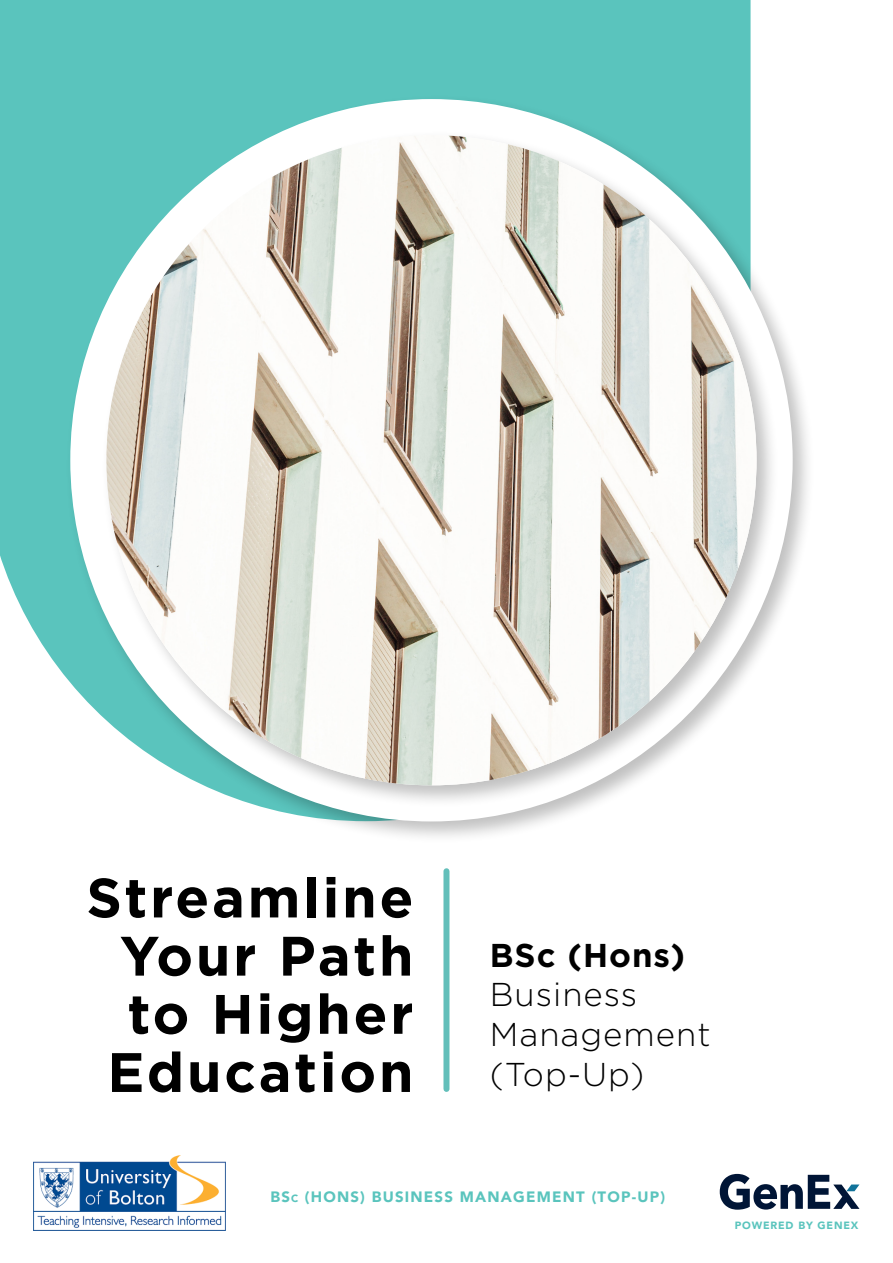
<style>
.page{position:relative;width:893px;height:1263px;background:#fff}
.page>*{position:absolute;margin:0;border:0;box-sizing:border-box;transform-origin:0 0}
.t1{font:700 55.5px/58.2px "Gotham HTF";letter-spacing:.05em;color:#000;text-align:right}
.t2{font:300 33px/39.6px "Gotham HTF";letter-spacing:.03em;color:#000}
.t3{font:700 33px "Gotham HTF";letter-spacing:.03em;color:#000}
.t4{font:900 15px "Avenir";letter-spacing:.08em;color:#5ac4bd}
.t5{font:900 10.5px "Avenir";letter-spacing:.08em;color:#5ac4bd}
.s1{font-size:10.5px}
</style>
<div class="page">
<img style="left:33px;top:1156px;width:192px;height:74px">
<div style="left:0;top:0;width:750px;height:676px;background:#5ac4bd"></div>
<svg style="left:720px;top:1174px;width:139px;height:36px"></svg>
<div style="left:65px;top:94px;width:751px;height:750px;background:#000;opacity:.25"></div>
<div style="left:70px;top:99px;width:723px;height:722px;background:#fff;border-radius:50%"></div>
<div style="left:101px;top:130px;width:679px;height:679px;background:#000;opacity:.25"></div>
<img style="left:106px;top:135px;width:651px;height:650px;border-radius:325px">
<div style="left:443px;top:871px;width:6px;height:218px;background:#63bfba"></div>
<p class="t1" style="left:86px;top:867px;width:329px">Streamline<br>Your Path</p>
<p class="t1" style="left:128px;top:984px;width:287px">to Higher</p>
<p class="t1" style="left:107px;top:1042px;width:308px">Education</p>
<p class="t3" style="left:490px;top:936px;width:197px">BSc (Hons)</p>
<p class="t2" style="left:490px;top:974px;width:222px">Business<br>Management</p>
<p class="t2" style="left:490px;top:1054px;width:156px">(Top-Up)</p>
<p class="t4" style="left:270px;top:1184px;width:396px">BS<span class="s1">C</span> (HONS) BUSINESS MANAGEMENT (TOP-UP)</p>
<p class="t5" style="left:735px;top:1216px;width:125px">POWERED BY GENEX</p>
</div>
